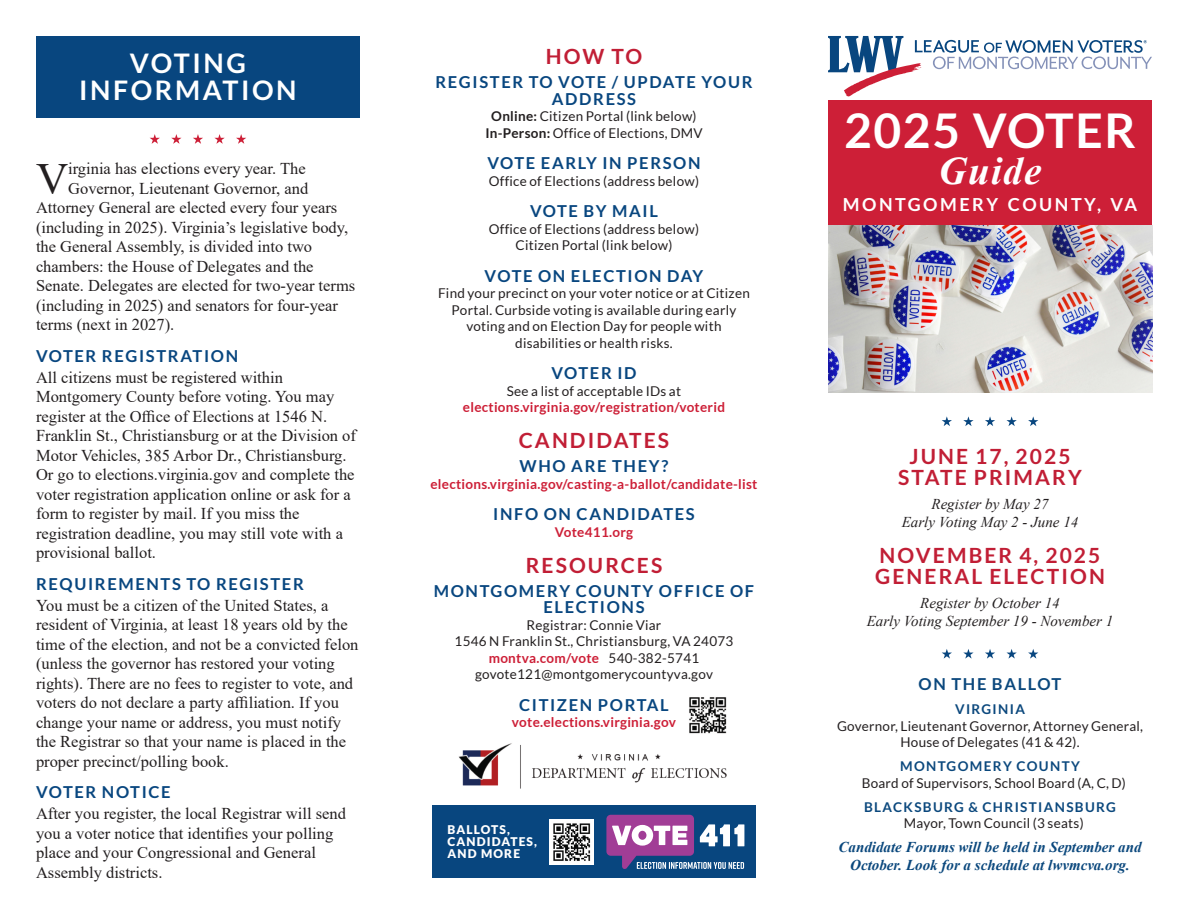
<style>
.page{position:relative;width:1188px;height:918px;background:#fff}
.page>*{position:absolute;margin:0;border:0;box-sizing:border-box;transform-origin:0 0}
.t1{font:700 48px "Lato";letter-spacing:.035em;color:#fff}
.t2{font:44.55px "Times New Roman";color:#231f20}
.t3{font:italic 700 39px "Times New Roman";letter-spacing:.035em;color:#fff}
.t4{font:700 27px/27px "Lato";letter-spacing:.095em;color:#fff;text-align:center}
.t5{font:700 21px/21px "Lato";letter-spacing:.1em;color:#c11e35;text-align:center}
.t6{font:700 18px "Lato";letter-spacing:.14em;color:#fff}
.t7{font:16.5px/19.5px "Times New Roman";color:#231f20}
.t8{font:700 16.5px/16.5px "Lato";letter-spacing:.1em;color:#08467f;text-align:center}
.t9{font:700 16.5px "Lato";letter-spacing:.1em;color:#0b487d}
.t10{font:italic 15px/18px "Times New Roman";color:#231f20;text-align:center}
.t11{font:italic 700 15px/18px "Times New Roman";color:#0b487d;text-align:center}
.t12{font:13.5px/16.5px "Lato";letter-spacing:.02em;color:#231f20;text-align:center}
.t13{font:700 13.5px "Lato";letter-spacing:.02em;color:#cd1f37}
.t14{font:700 13.5px "Lato";letter-spacing:.1em;color:#0b487d}
.t15{font:900 12px/12px "Lato";letter-spacing:.095em;color:#fff}
.s1{font-weight:700}
.s2{font-weight:700;color:#cd1f37}
</style>
<div class="page">
<div style="left:828px;top:100px;width:324px;height:125px;background:#cd1f37"></div>
<svg style="left:828px;top:36px;width:324px;height:61px"></svg>
<svg style="left:1028px;top:416px;width:10px;height:10px"></svg>
<svg style="left:1006px;top:416px;width:11px;height:10px"></svg>
<svg style="left:985px;top:416px;width:10px;height:10px"></svg>
<svg style="left:963px;top:416px;width:11px;height:10px"></svg>
<svg style="left:942px;top:416px;width:10px;height:10px"></svg>
<div style="left:36px;top:36px;width:324px;height:82px;background:#08467f"></div>
<svg style="left:236px;top:134px;width:10px;height:10px"></svg>
<svg style="left:214px;top:134px;width:11px;height:10px"></svg>
<svg style="left:193px;top:134px;width:10px;height:10px"></svg>
<svg style="left:171px;top:134px;width:11px;height:10px"></svg>
<svg style="left:150px;top:134px;width:10px;height:10px"></svg>
<img style="left:459px;top:743px;width:267px;height:46px">
<div style="left:432px;top:806px;width:324px;height:72px;background:#08467f"></div>
<svg style="left:606px;top:815px;width:138px;height:54px"></svg>
<img style="left:549px;top:819px;width:45px;height:45px">
<svg style="left:1028px;top:649px;width:10px;height:10px"></svg>
<svg style="left:1006px;top:649px;width:11px;height:10px"></svg>
<svg style="left:985px;top:649px;width:10px;height:10px"></svg>
<svg style="left:963px;top:649px;width:11px;height:10px"></svg>
<svg style="left:942px;top:649px;width:10px;height:10px"></svg>
<img style="left:689px;top:697px;width:38px;height:37px">
<img style="left:828px;top:225px;width:324px;height:168px">
<h3 class="t4" style="left:79px;top:51px;width:219px">VOTING<br>INFORMATION</h3>
<h2 class="t2" style="left:36px;top:163px;width:34px">V</h2>
<p class="t7" style="left:68px;top:161px;width:239px">irginia has elections every year. The</p>
<p class="t7" style="left:68px;top:180px;width:242px">Governor, Lieutenant Governor, and</p>
<p class="t7" style="left:36px;top:200px;width:303px">Attorney General are elected every four years</p>
<p class="t7" style="left:36px;top:219px;width:314px">(including in 2025). Virginia’s legislative body,</p>
<p class="t7" style="left:36px;top:239px;width:278px">the General Assembly, is divided into two</p>
<p class="t7" style="left:36px;top:258px;width:279px">chambers: the House of Delegates and the</p>
<p class="t7" style="left:36px;top:278px;width:321px">Senate. Delegates are elected for two-year terms</p>
<p class="t7" style="left:36px;top:297px;width:304px">(including in 2025) and senators for four-year</p>
<p class="t7" style="left:36px;top:317px;width:140px">terms (next in 2027).</p>
<p class="t8" style="left:36px;top:349px;width:204px">VOTER REGISTRATION</p>
<p class="t7" style="left:36px;top:369px;width:322px">All citizens must be registered within Montgomery County before voting. You may register at the Office of Elections at 1546 N.<br>Franklin St., Christiansburg or at the Division of Motor Vehicles, 385 Arbor Dr., Christiansburg.<br>Or go to elections.virginia.gov and complete the voter registration application online or ask for a form to register by mail. If you miss the registration deadline, you may still vote with a provisional ballot.</p>
<p class="t8" style="left:36px;top:577px;width:269px">REQUIREMENTS TO REGISTER</p>
<p class="t7" style="left:36px;top:597px;width:324px">You must be a citizen of the United States, a resident of Virginia, at least 18 years old by the time of the election, and not be a convicted felon (unless the governor has restored your voting rights). There are no fees to register to vote, and voters do not declare a party affiliation. If you change your name or address, you must notify the Registrar so that your name is placed in the proper precinct/polling book.</p>
<p class="t8" style="left:36px;top:785px;width:136px">VOTER NOTICE</p>
<p class="t7" style="left:36px;top:806px;width:311px">After you register, the local Registrar will send you a voter notice that identifies your polling place and your Congressional and General Assembly districts.</p>
<p class="t5" style="left:546px;top:47px;width:98px">HOW TO</p>
<p class="t8" style="left:435px;top:75px;width:319px">REGISTER TO VOTE / UPDATE YOUR<br>ADDRESS</p>
<p class="t12" style="left:485px;top:109px;width:219px"><span class="s1">Online:</span> Citizen Portal (link below)<br><span class="s1">In-Person:</span> Office of Elections, DMV</p>
<p class="t8" style="left:487px;top:156px;width:215px">VOTE EARLY IN PERSON</p>
<p class="t12" style="left:489px;top:173px;width:212px">Office of Elections (address below)</p>
<p class="t8" style="left:530px;top:204px;width:129px">VOTE BY MAIL</p>
<p class="t12" style="left:489px;top:221px;width:212px">Office of Elections (address below)<br>Citizen Portal (link below)</p>
<p class="t8" style="left:485px;top:268px;width:220px">VOTE ON ELECTION DAY</p>
<p class="t12" style="left:438px;top:286px;width:313px">Find your precinct on your voter notice or at Citizen Portal. Curbside voting is available during early voting and on Election Day for people with disabilities or health risks.</p>
<p class="t8" style="left:551px;top:366px;width:87px">VOTER ID</p>
<p class="t12" style="left:507px;top:383px;width:176px">See a list of acceptable IDs at</p>
<p class="t13" style="left:463px;top:401px;width:264px">elections.virginia.gov/registration/voterid</p>
<p class="t5" style="left:519px;top:431px;width:152px">CANDIDATES</p>
<p class="t8" style="left:520px;top:459px;width:150px">WHO ARE THEY?</p>
<p class="t13" style="left:430px;top:478px;width:329px">elections.virginia.gov/casting-a-ballot/candidate-list</p>
<p class="t8" style="left:493px;top:507px;width:203px">INFO ON CANDIDATES</p>
<p class="t13" style="left:555px;top:526px;width:80px">Vote411.org</p>
<p class="t5" style="left:526px;top:556px;width:138px">RESOURCES</p>
<p class="t8" style="left:434px;top:583px;width:322px">MONTGOMERY COUNTY OFFICE OF<br>ELECTIONS</p>
<p class="t12" style="left:455px;top:617px;width:280px">Registrar: Connie Viar<br>1546 N Franklin St., Christiansburg, VA 24073 <span class="s2">montva.com/vote</span> 540-382-5741 govote121@montgomerycountyva.gov</p>
<p class="t8" style="left:519px;top:697px;width:151px">CITIZEN PORTAL</p>
<p class="t13" style="left:512px;top:716px;width:166px">vote.elections.virginia.gov</p>
<p class="t15" style="left:448px;top:825px;width:91px">BALLOTS,<br>CANDIDATES,<br>AND MORE</p>
<h1 class="t1" style="left:844px;top:110px;width:293px">2025 VOTER</h1>
<h3 class="t3" style="left:939px;top:158px;width:104px">Guide</h3>
<p class="t6" style="left:843px;top:197px;width:296px">MONTGOMERY COUNTY, VA</p>
<p class="t5" style="left:898px;top:447px;width:185px">JUNE 17, 2025<br>STATE PRIMARY</p>
<p class="t10" style="left:902px;top:496px;width:178px">Register by May 27<br>Early Voting May 2 - June 14</p>
<p class="t5" style="left:875px;top:546px;width:231px;text-align:left">NOVEMBER 4, 2025<br>GENERAL ELECTION</p>
<p class="t10" style="left:867px;top:595px;width:248px">Register by October 14<br>Early Voting September 19 - November 1</p>
<p class="t9" style="left:919px;top:677px;width:144px">ON THE BALLOT</p>
<p class="t14" style="left:955px;top:703px;width:71px">VIRGINIA</p>
<p class="t12" style="left:837px;top:718px;width:308px">Governor, Lieutenant Governor, Attorney General,<br>House of Delegates (41 &amp; 42).</p>
<p class="t14" style="left:900px;top:760px;width:181px">MONTGOMERY COUNTY</p>
<p class="t12" style="left:862px;top:775px;width:266px">Board of Supervisors, School Board (A, C, D)</p>
<p class="t14" style="left:864px;top:801px;width:253px">BLACKSBURG &amp; CHRISTIANSBURG</p>
<p class="t12" style="left:904px;top:816px;width:181px">Mayor, Town Council (3 seats)</p>
<p class="t11" style="left:839px;top:840px;width:304px">Candidate Forums will be held in September and<br>October. Look for a schedule at lwvmcva.org.</p>
</div>
